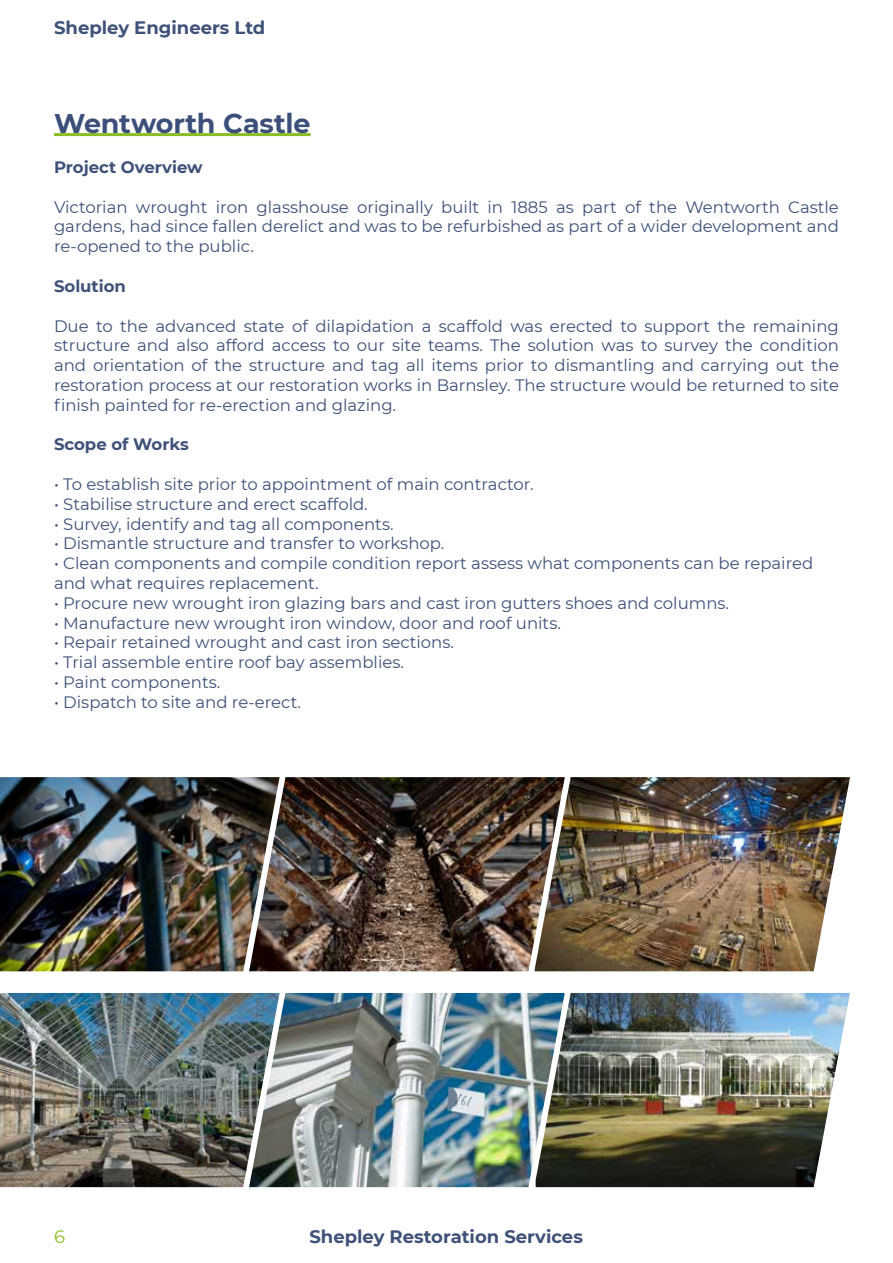
<style>
.page{position:relative;width:893px;height:1263px;background:#fff}
.page>*{position:absolute;margin:0;border:0;box-sizing:border-box;transform-origin:0 0}
.t1{font:700 27px "Montserrat";letter-spacing:-.005em;color:#3c4f7a}
.t2{font:700 18px "Montserrat";color:#3e5178}
.t3{font:18px "Montserrat";color:#89bd23}
.t4{font:16.5px/19.8px "Montserrat";color:#3e5178;text-align:justify}
.t5{font:700 16.5px "Montserrat";color:#3e5178}
</style>
<div class="page">
<hr style="left:54px;top:133px;width:257px;height:3px;background:#89bd23">
<img style="left:280px;top:777px;width:255px;height:194px">
<img style="left:535px;top:777px;width:315px;height:194px">
<img style="left:0;top:777px;width:280px;height:194px">
<img style="left:280px;top:993px;width:256px;height:194px">
<img style="left:536px;top:993px;width:314px;height:194px">
<img style="left:0;top:993px;width:280px;height:194px">
<p class="t2" style="left:54px;top:14px;width:213px">Shepley Engineers Ltd</p>
<h1 class="t1" style="left:54px;top:104px;width:258px">Wentworth Castle</h1>
<p class="t5" style="left:54px;top:155px;width:150px">Project Overview</p>
<p class="t4" style="left:54px;top:196px;width:786px">Victorian wrought iron glasshouse originally built in 1885 as part of the Wentworth Castle gardens, had since fallen derelict and was to be refurbished as part of a wider development and re-opened to the public.</p>
<p class="t5" style="left:54px;top:274px;width:73px">Solution</p>
<p class="t4" style="left:54px;top:315px;width:786px">Due to the advanced state of dilapidation a scaffold was erected to support the remaining structure and also afford access to our site teams. The solution was to survey the condition and orientation of the structure and tag all items prior to dismantling and carrying out the restoration process at our restoration works in Barnsley. The structure would be returned to site finish painted for re-erection and glazing.</p>
<p class="t5" style="left:54px;top:433px;width:136px">Scope of Works</p>
<p class="t4" style="left:54px;top:474px;width:481px">• To establish site prior to appointment of main contractor.</p>
<p class="t4" style="left:54px;top:493px;width:315px">• Stabilise structure and erect scaffold.</p>
<p class="t4" style="left:54px;top:513px;width:341px">• Survey, identify and tag all components.</p>
<p class="t4" style="left:54px;top:533px;width:392px">• Dismantle structure and transfer to workshop.</p>
<p class="t4" style="left:54px;top:553px;width:761px">• Clean components and compile condition report assess what components can be repaired and what requires replacement.</p>
<p class="t4" style="left:54px;top:592px;width:677px">• Procure new wrought iron glazing bars and cast iron gutters shoes and columns.</p>
<p class="t4" style="left:54px;top:612px;width:508px">• Manufacture new wrought iron window, door and roof units.</p>
<p class="t4" style="left:54px;top:632px;width:402px">• Repair retained wrought and cast iron sections.</p>
<p class="t4" style="left:54px;top:652px;width:351px">• Trial assemble entire roof bay assemblies.</p>
<p class="t4" style="left:54px;top:672px;width:168px">• Paint components.</p>
<p class="t4" style="left:54px;top:691px;width:249px">• Dispatch to site and re-erect.</p>
<p class="t3" style="left:54px;top:1224px;width:12px">6</p>
<p class="t2" style="left:309px;top:1224px;width:275px">Shepley Restoration Services</p>
</div>
